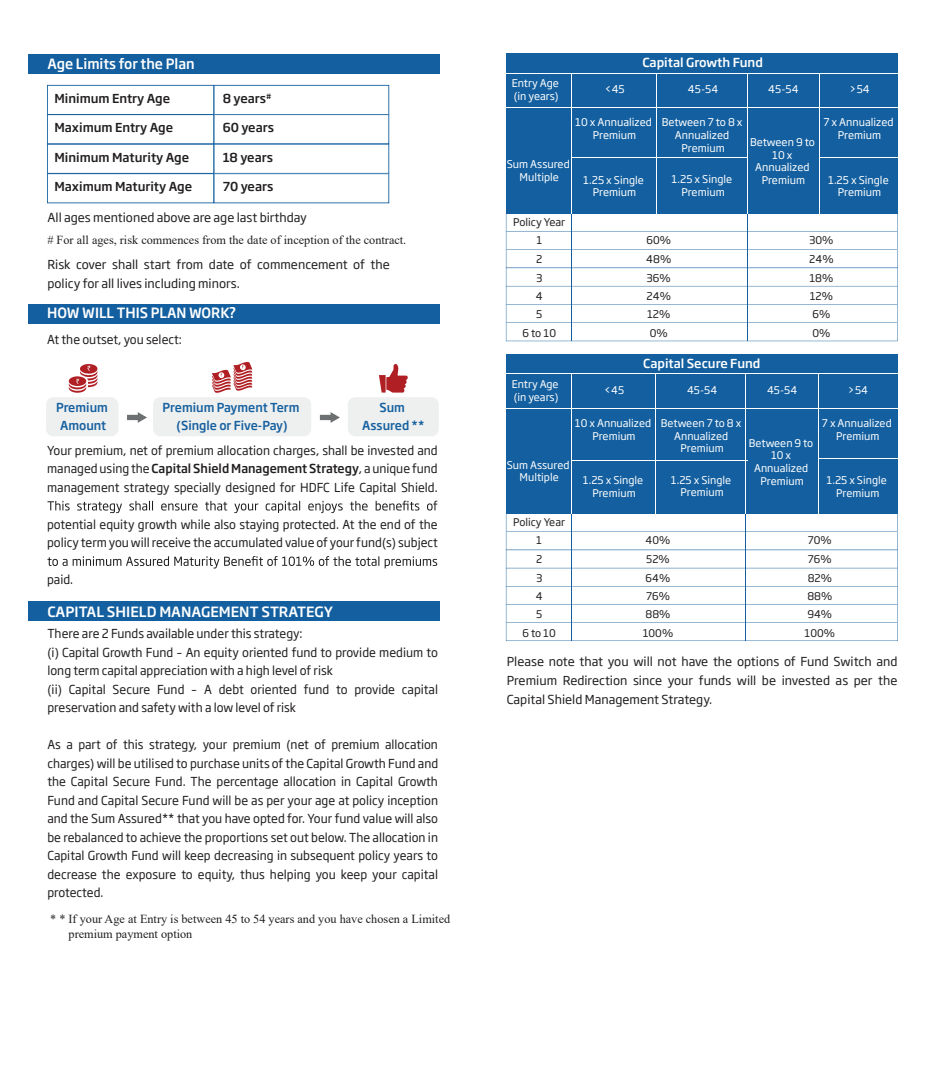
<style>
.page{position:relative;width:945px;height:1071px;background:#fff}
.page>*{position:absolute;margin:0;border:0;box-sizing:border-box;transform-origin:0 0}
.t1{font:500 14px "Soho Gothic Pro";color:#fff;scale:.96 1}
.t2{font:500 14px "Soho Gothic Pro";color:#fff}
.t3{font:12.25px/18.6px "Soho Gothic Pro";color:#211e1e;text-align:justify}
.t4{font:12.25px/14.7px "Times New Roman";color:#211e1e}
.t5{font:500 12.25px "Soho Gothic Pro";color:#211e1e}
.t6{font:500 12.25px/18.6px "Soho Gothic Pro";color:#15609f;text-align:center}
.t7{font:500 12.25px "Soho Gothic Pro";color:#fff}
.t8{font:10.5px/12.6px "Soho Gothic Pro";color:#fff;text-align:center}
.t9{font:10.5px/18.6px "Soho Gothic Pro";color:#211e1e;text-align:center}
.s1{font-weight:500}
</style>
<div class="page">
<div style="left:46px;top:397px;width:72px;height:39px;background:#eeefef;border-radius:7px"></div>
<div style="left:28px;top:601px;width:412px;height:20px;background:#135f9f"></div>
<svg style="left:506px;top:514px;width:392px;height:127px"></svg>
<div style="left:506px;top:354px;width:392px;height:160px;background:#135f9f"></div>
<hr style="left:571px;top:514px;width:1px;height:127px;background:#135f9f">
<hr style="left:746px;top:513px;width:1px;height:128px;background:#135f9f">
<hr style="left:506px;top:408px;width:392px;height:1px;background:#fff">
<hr style="left:506px;top:374px;width:392px;height:1px;background:#fff">
<hr style="left:818px;top:458px;width:80px;height:1px;background:#fff">
<hr style="left:656px;top:374px;width:1px;height:140px;background:#fff">
<hr style="left:818px;top:374px;width:1px;height:140px;background:#fff">
<hr style="left:571px;top:374px;width:1px;height:140px;background:#fff">
<div style="left:29px;top:304px;width:411px;height:19px;background:#135f9f"></div>
<svg style="left:47px;top:501px;width:390px;height:12px"></svg>
<svg style="left:47px;top:556px;width:390px;height:13px"></svg>
<div style="left:28px;top:54px;width:412px;height:20px;background:#135f9f"></div>
<svg style="left:47px;top:85px;width:342px;height:118px"></svg>
<svg style="left:506px;top:213px;width:392px;height:128px"></svg>
<div style="left:506px;top:53px;width:391px;height:160px;background:#135f9f"></div>
<hr style="left:572px;top:73px;width:1px;height:268px;background:#135f9f">
<hr style="left:747px;top:213px;width:1px;height:128px;background:#15609f">
<hr style="left:506px;top:107px;width:392px;height:1px;background:#fff">
<hr style="left:656px;top:73px;width:1px;height:141px;background:#fff">
<hr style="left:572px;top:73px;width:1px;height:141px;background:#fff">
<hr style="left:572px;top:157px;width:175px;height:1px;background:#fff">
<hr style="left:572px;top:461px;width:175px;height:1px;background:#fff">
<hr style="left:820px;top:157px;width:78px;height:1px;background:#fff">
<hr style="left:747px;top:73px;width:1px;height:141px;background:#fff">
<hr style="left:820px;top:73px;width:1px;height:141px;background:#fff">
<svg style="left:68px;top:364px;width:30px;height:29px"></svg>
<div style="left:348px;top:397px;width:91px;height:39px;background:#eeefef;border-radius:7px"></div>
<svg style="left:379px;top:364px;width:29px;height:29px"></svg>
<svg style="left:127px;top:412px;width:20px;height:11px"></svg>
<svg style="left:320px;top:412px;width:20px;height:11px"></svg>
<hr style="left:746px;top:374px;width:1px;height:140px;background:#fff">
<hr style="left:506px;top:73px;width:392px;height:1px;background:#fff">
<div style="left:153px;top:397px;width:158px;height:39px;background:#eeefef;border-radius:7px"></div>
<svg style="left:212px;top:362px;width:40px;height:31px"></svg>
<p class="t1" style="left:47px;top:53px;width:155px">Age Limits for the Plan</p>
<p class="t5" style="left:54px;top:89px;width:117px">Minimum Entry Age</p>
<p class="t5" style="left:54px;top:118px;width:120px">Maximum Entry Age</p>
<p class="t5" style="left:54px;top:147px;width:136px">Minimum Maturity Age</p>
<p class="t5" style="left:54px;top:177px;width:139px">Maximum Maturity Age</p>
<p class="t5" style="left:223px;top:89px;width:50px">8 years<sup>#</sup></p>
<p class="t5" style="left:223px;top:118px;width:53px">60 years</p>
<p class="t5" style="left:223px;top:147px;width:52px">18 years</p>
<p class="t5" style="left:223px;top:177px;width:52px">70 years</p>
<p class="t3" style="left:47px;top:208px;width:261px">All ages mentioned above are age last birthday</p>
<p class="t4" style="left:47px;top:232px;width:360px"># For all ages, risk commences from the date of inception of the contract.</p>
<p class="t3" style="left:47px;top:254px;width:344px;line-height:19.2px">Risk cover shall start from date of commencement of the policy for all lives including minors.</p>
<p class="t1" style="left:47px;top:302px;width:199px">HOW WILL THIS PLAN WORK?</p>
<p class="t3" style="left:47px;top:330px;width:136px">At the outset, you select:</p>
<p class="t6" style="left:56px;top:397px;width:53px">Premium<br>Amount</p>
<p class="t6" style="left:362px;top:397px;width:64px">Sum<br>Assured **</p>
<p class="t6" style="left:163px;top:397px;width:138px">Premium Payment Term (Single or Five-Pay)</p>
<p class="t3" style="left:47px;top:440px;width:392px">Your premium, net of premium allocation charges, shall be invested and managed using the <span class="s1">Capital Shield Management Strategy</span>, a unique fund management strategy specially designed for HDFC Life Capital Shield.</p>
<p class="t3" style="left:47px;top:514px;width:392px">potential equity growth while also staying protected. At the end of the policy term you will receive the accumulated value of your fund(s) subject</p>
<p class="t3" style="left:47px;top:570px;width:28px">paid.</p>
<p class="t2" style="left:47px;top:601px;width:287px">CAPITAL SHIELD MANAGEMENT STRATEGY</p>
<p class="t3" style="left:47px;top:624px;width:392px;text-align:left">There are 2 Funds available under this strategy:<br>(i) Capital Growth Fund – An equity oriented fund to provide medium to long term capital appreciation with a high level of risk<br>(ii) Capital Secure Fund – A debt oriented fund to provide capital preservation and safety with a low level of risk</p>
<p class="t3" style="left:47px;top:735px;width:392px">As a part of this strategy, your premium (net of premium allocation charges) will be utilised to purchase units of the Capital Growth Fund and the Capital Secure Fund. The percentage allocation in Capital Growth Fund and Capital Secure Fund will be as per your age at policy inception and the Sum Assured** that you have opted for. Your fund value will also be rebalanced to achieve the proportions set out below. The allocation in Capital Growth Fund will keep decreasing in subsequent policy years to decrease the exposure to equity, thus helping you keep your capital protected.</p>
<p class="t4" style="left:69px;top:911px;width:383px;text-indent:-18px">* * If your Age at Entry is between 45 to 54 years and you have chosen a Limited premium payment option</p>
<p class="t7" style="left:642px;top:52px;width:122px">Capital Growth Fund</p>
<p class="t8" style="left:512px;top:76px;width:49px;text-align:left">Entry Age (in years)</p>
<p class="t8" style="left:604px;top:83px;width:22px">&lt;45</p>
<p class="t8" style="left:575px;top:116px;width:78px">10 x Annualized<br>Premium</p>
<p class="t8" style="left:662px;top:116px;width:82px">Between 7 to 8 x<br>Annualized<br>Premium</p>
<p class="t8" style="left:824px;top:116px;width:72px">7 x Annualized<br>Premium</p>
<p class="t8" style="left:828px;top:173px;width:62px">1.25 x Single<br>Premium</p>
<p class="t8" style="left:688px;top:83px;width:32px">45-54</p>
<p class="t8" style="left:768px;top:83px;width:32px">45-54</p>
<p class="t8" style="left:849px;top:83px;width:22px">&gt;54</p>
<p class="t8" style="left:750px;top:135px;width:66px">Between 9 to<br>10 x<br>Annualized<br>Premium</p>
<p class="t8" style="left:507px;top:157px;width:65px">Sum Assured<br>Multiple</p>
<p class="t9" style="left:513px;top:212px;width:54px">Policy Year<br>1<br>2<br>3<br>4<br>5<br>6 to 10</p>
<p class="t8" style="left:583px;top:173px;width:62px">1.25 x Single<br>Premium</p>
<p class="t8" style="left:672px;top:172px;width:62px">1.25 x Single<br>Premium</p>
<p class="t9" style="left:646px;top:230px;width:27px">60%<br>48%<br>36%<br>24%<br>12%<br>0%</p>
<p class="t9" style="left:809px;top:230px;width:26px">30%<br>24%<br>18%<br>12%<br>6%<br>0%</p>
<p class="t7" style="left:643px;top:354px;width:119px">Capital Secure Fund</p>
<p class="t8" style="left:512px;top:377px;width:49px;text-align:left">Entry Age (in years)</p>
<p class="t8" style="left:604px;top:384px;width:22px">&lt;45</p>
<p class="t8" style="left:575px;top:416px;width:78px">10 x Annualized<br>Premium</p>
<p class="t8" style="left:661px;top:416px;width:82px">Between 7 to 8 x<br>Annualized<br>Premium</p>
<p class="t8" style="left:822px;top:416px;width:71px">7 x Annualized<br>Premium</p>
<p class="t8" style="left:827px;top:473px;width:62px">1.25 x Single<br>Premium</p>
<p class="t8" style="left:687px;top:384px;width:32px">45-54</p>
<p class="t8" style="left:767px;top:384px;width:32px">45-54</p>
<p class="t8" style="left:848px;top:384px;width:22px">&gt;54</p>
<p class="t8" style="left:749px;top:436px;width:66px">Between 9 to<br>10 x<br>Annualized<br>Premium</p>
<p class="t8" style="left:507px;top:458px;width:64px">Sum Assured<br>Multiple</p>
<p class="t9" style="left:513px;top:512px;width:53px">Policy Year<br>1<br>2<br>3<br>4<br>5<br>6 to 10</p>
<p class="t8" style="left:583px;top:473px;width:62px">1.25 x Single<br>Premium</p>
<p class="t8" style="left:671px;top:473px;width:62px">1.25 x Single<br>Premium</p>
<p class="t9" style="left:643px;top:530px;width:32px">40%<br>52%<br>64%<br>76%<br>88%<br>100%</p>
<p class="t9" style="left:805px;top:530px;width:32px">70%<br>76%<br>82%<br>88%<br>94%<br>100%</p>
<p class="t3" style="left:507px;top:651px;width:392px;line-height:19.2px">Please note that you will not have the options of Fund Switch and Premium Redirection since your funds will be invested as per the Capital Shield Management Strategy.</p>
</div>
